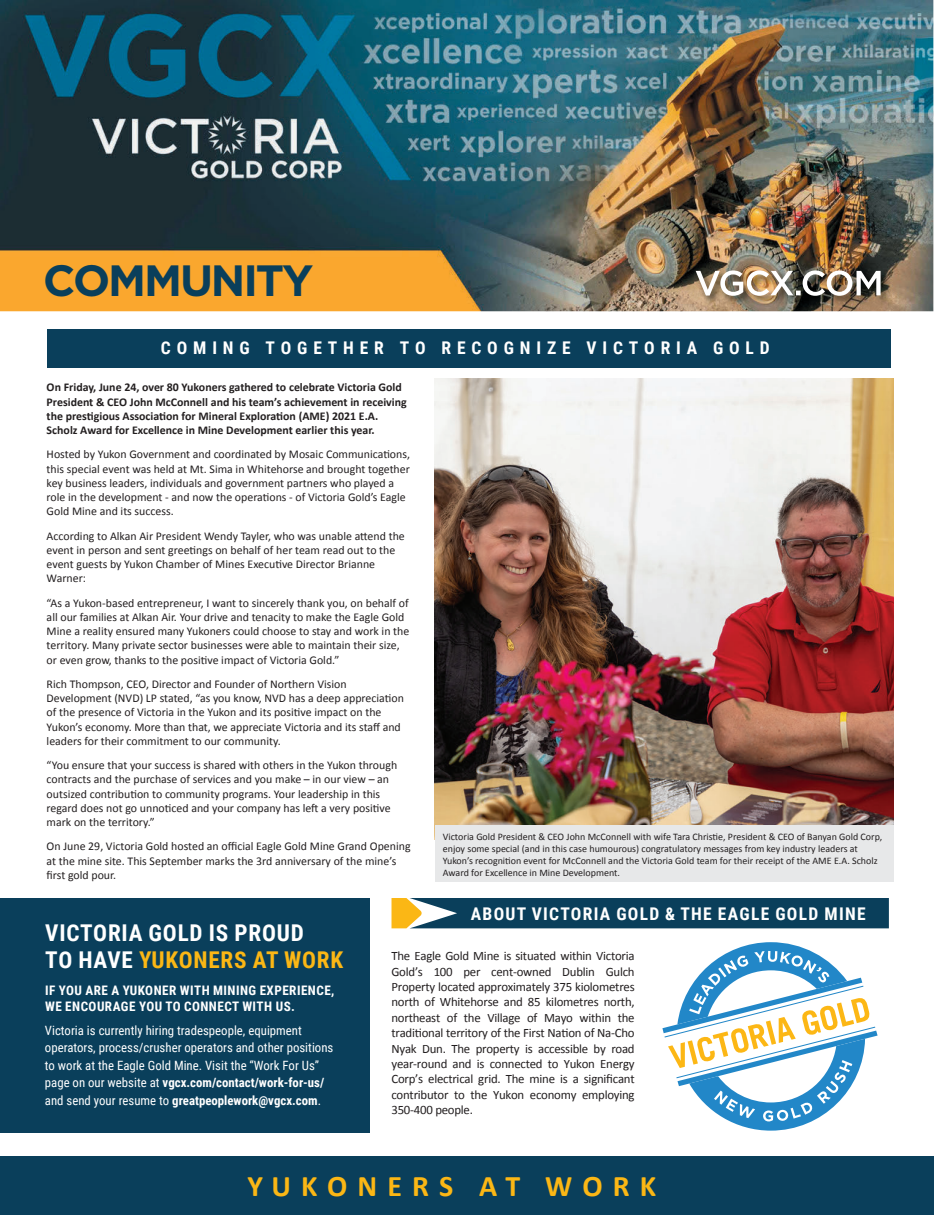
<style>
.page{position:relative;width:934px;height:1215px;background:#fff}
.page>*{position:absolute;margin:0;border:0;box-sizing:border-box;transform-origin:0 0}
.t1{font:700 43.75px "Gotham HTF";letter-spacing:-.05em;color:#0a3f5b}
.t2{font:700 30px "Calibri";letter-spacing:.335em;color:#fbb715}
.t3{font:700 23.12px/26.2px "Roboto Condensed";letter-spacing:.035em;color:#fff}
.t4{font:700 17.5px "Roboto Condensed";letter-spacing:.335em;color:#fff}
.t5{font:700 17.5px "Roboto Condensed";letter-spacing:.075em;color:#fff}
.t6{font:700 13.12px/16.2px "Roboto Condensed";letter-spacing:.035em;color:#fff}
.t7{font:12.75px/15.4px "Calibri";letter-spacing:-.02em;color:#231f20;text-align:justify}
.t8{font:12.75px/17.5px "Roboto Condensed";color:#fff}
.t9{font:11.88px/14.2px "Calibri";color:#231f20}
.t10{font:700 11.88px/14.2px "Calibri";color:#231f20}
.t11{font:10px/12px "Calibri";color:#231f20}
.s1{color:#fbb715}
.s2{font-weight:700}
</style>
<div class="page">
<img style="left:435px;top:378px;width:458px;height:448px">
<svg style="left:662px;top:942px;width:215px;height:189px"></svg>
<svg style="left:391px;top:898px;width:498px;height:30px;background:#1f4c5e"></svg>
<div style="left:0;top:1157px;width:934px;height:58px;background:#0a3f5b"></div>
<div style="left:0;top:898px;width:369px;height:234px;background:#0a3f5b"></div>
<img style="left:0;top:0;width:933px;height:311px">
<img style="left:694px;top:268px;width:197px;height:38px">
<img style="left:695px;top:270px;width:185px;height:26px">
<div style="left:47px;top:329px;width:843px;height:38px;background:#0a3f5b"></div>
<div style="left:435px;top:826px;width:458px;height:56px;background:#e7e8e9"></div>
<h1 class="t1" style="left:43px;top:256px;width:272px">COMMUNITY</h1>
<h3 class="t4" style="left:161px;top:335px;width:610px">COMING TOGETHER TO RECOGNIZE VICTORIA GOLD</h3>
<p class="t10" style="left:47px;top:380px;width:362px">On Friday, June 24, over 80 Yukoners gathered to celebrate Victoria Gold President &amp; CEO John McConnell and his team’s achievement in receiving the prestigious Association for Mineral Exploration (AME) 2021 E.A.<br>Scholz Award for Excellence in Mine Development earlier this year.</p>
<p class="t9" style="left:47px;top:447px;width:365px">Hosted by Yukon Government and coordinated by Mosaic Communications, this special event was held at Mt. Sima in Whitehorse and brought together key business leaders, individuals and government partners who played a role in the development - and now the operations - of Victoria Gold’s Eagle Gold Mine and its success.</p>
<p class="t9" style="left:47px;top:528px;width:360px">According to Alkan Air President Wendy Tayler, who was unable attend the event in person and sent greetings on behalf of her team read out to the event guests by Yukon Chamber of Mines Executive Director Brianne Warner:</p>
<p class="t9" style="left:47px;top:595px;width:364px">“As a Yukon-based entrepreneur, I want to sincerely thank you, on behalf of all our families at Alkan Air. Your drive and tenacity to make the Eagle Gold Mine a reality ensured many Yukoners could choose to stay and work in the territory. Many private sector businesses were able to maintain their size, or even grow, thanks to the positive impact of Victoria Gold.”</p>
<p class="t9" style="left:47px;top:676px;width:359px">Rich Thompson, CEO, Director and Founder of Northern Vision Development (NVD) LP stated, “as you know, NVD has a deep appreciation of the presence of Victoria in the Yukon and its positive impact on the Yukon’s economy. More than that, we appreciate Victoria and its staff and leaders for their commitment to our community.</p>
<p class="t9" style="left:47px;top:758px;width:352px">“You ensure that your success is shared with others in the Yukon through contracts and the purchase of services and you make – in our view – an outsized contribution to community programs. Your leadership in this regard does not go unnoticed and your company has left a very positive mark on the territory.”</p>
<p class="t9" style="left:47px;top:839px;width:365px">On June 29, Victoria Gold hosted an official Eagle Gold Mine Grand Opening at the mine site. This September marks the 3rd anniversary of the mine’s first gold pour.</p>
<p class="t11" style="left:443px;top:830px;width:441px">Victoria Gold President &amp; CEO John McConnell with wife Tara Christie, President &amp; CEO of Banyan Gold Corp, enjoy some special (and in this case humourous) congratulatory messages from key industry leaders at Yukon’s recognition event for McConnell and the Victoria Gold team for their receipt of the AME E.A. Scholz Award for Excellence in Mine Development.</p>
<h3 class="t5" style="left:471px;top:901px;width:396px">ABOUT VICTORIA GOLD &amp; THE EAGLE GOLD MINE</h3>
<h3 class="t3" style="left:45px;top:919px;width:299px">VICTORIA GOLD IS PROUD<br>TO HAVE <span class="s1">YUKONERS AT WORK</span></h3>
<p class="t6" style="left:45px;top:982px;width:291px">IF YOU ARE A YUKONER WITH MINING EXPERIENCE,<br>WE ENCOURAGE YOU TO CONNECT WITH US.</p>
<p class="t8" style="left:45px;top:1021px;width:290px">Victoria is currently hiring tradespeople, equipment operators, process/crusher operators and other positions to work at the Eagle Gold Mine. Visit the “Work For Us” page on our website at <span class="s2">vgcx.com/contact/work-for-us/ </span>and send your resume to <span class="s2">greatpeoplework@vgcx.com</span>.</p>
<p class="t7" style="left:391px;top:948px;width:245px">The Eagle Gold Mine is situated within Victoria Gold’s 100 per cent-owned Dublin Gulch Property located approximately 375 kiolometres north of Whitehorse and 85 kilometres north, northeast of the Village of Mayo within the traditional territory of the First Nation of Na-Cho Nyak Dun. The property is accessible by road year-round and is connected to Yukon Energy Corp’s electrical grid. The mine is a significant contributor to the Yukon economy employing 350-400 people.</p>
<h2 class="t2" style="left:247px;top:1167px;width:410px">YUKONERS AT WORK</h2>
</div>
